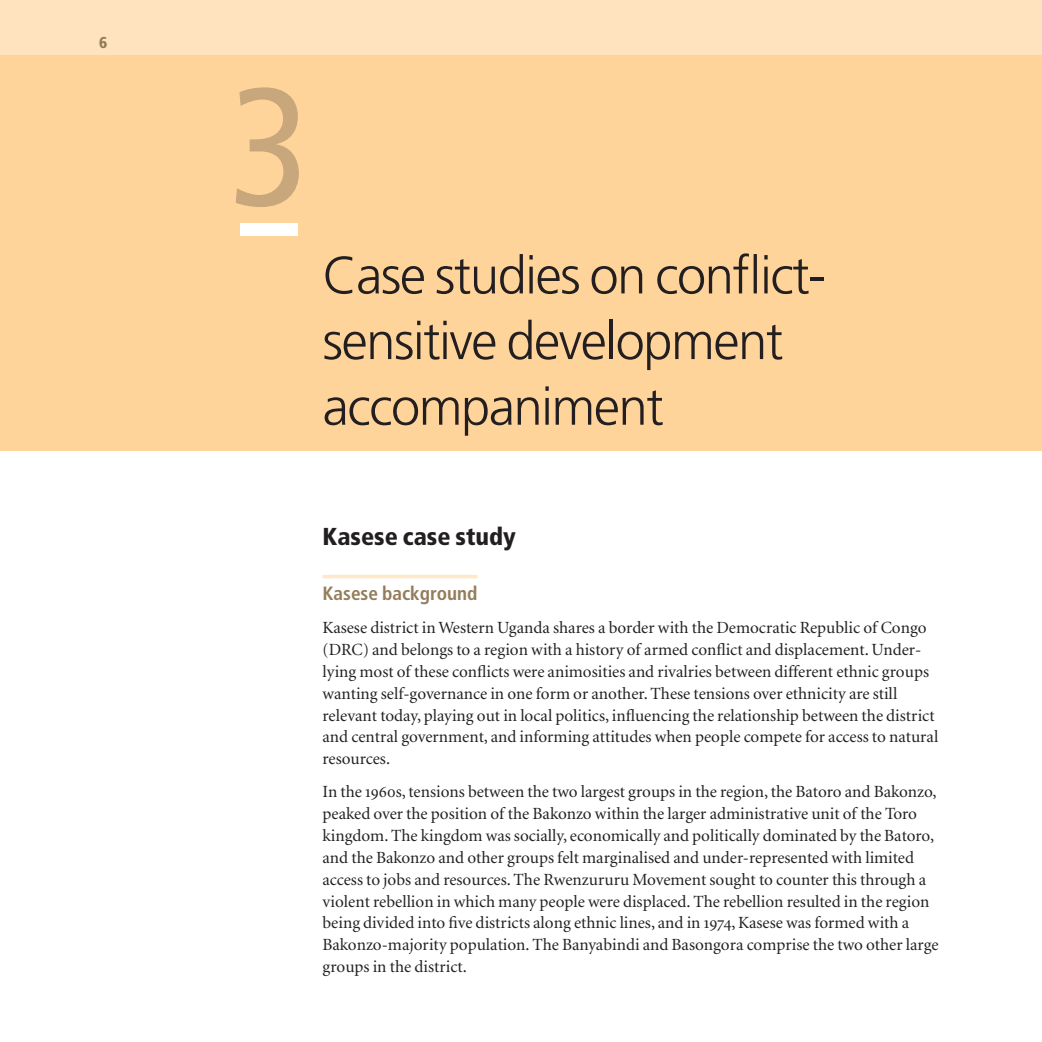
<style>
.page{position:relative;width:1042px;height:1042px;background:#fff}
.page>*{position:absolute;margin:0;border:0;box-sizing:border-box;transform-origin:0 0}
.t1{font:condensed 168px "Frutiger";color:#c7a77b}
.t2{font:300 52.5px/65.6px "Frutiger";letter-spacing:-.03em;color:#231f20}
.t3{font:900 condensed 24.5px "Frutiger";color:#231f20}
.t4{font:700 condensed 19.25px "Frutiger";color:#937c5a}
.t5{font:17.15px/21.9px "Minion";color:#231f20}
.t6{font:900 condensed 15.75px "Frutiger";color:#937c5a}
.s1{font-family:"Minion Regular SC"}
</style>
<div class="page">
<div style="left:0;top:0;width:1042px;height:451px;background:#ffd49a"></div>
<div style="left:0;top:0;width:1042px;height:55px;background:#ffe3bf"></div>
<hr style="left:322px;top:575px;width:155px;height:3px;background:#ffe7c8">
<div style="left:241px;top:224px;width:57px;height:12px;background:#fff"></div>
<p class="t6" style="left:99px;top:36px;width:10px">6</p>
<h1 class="t1" style="left:229px;top:80px;width:82px">3</h1>
<h2 class="t2" style="left:322px;top:246px;width:505px">Case studies on conflict&shy;sensitive development accompaniment</h2>
<h3 class="t3" style="left:322px;top:527px;width:195px">Kasese case study</h3>
<p class="t4" style="left:322px;top:586px;width:156px">Kasese background</p>
<p class="t5" style="left:322px;top:618px;width:617px">Kasese district in Western Uganda shares a border with the Democratic Republic of Congo (DRC) and belongs to a region with a history of armed conflict and displacement. Under&shy;lying most of these conflicts were animosities and rivalries between different ethnic groups wanting self-governance in one form or another. These tensions over ethnicity are still relevant today, playing out in local politics, influencing the relationship between the district and central government, and informing attitudes when people compete for access to natural resources.</p>
<p class="t5" style="left:322px;top:782px;width:617px">In the <span class="s1">1960</span>s, tensions between the two largest groups in the region, the Batoro and Bakonzo, peaked over the position of the Bakonzo within the larger administrative unit of the Toro kingdom. The kingdom was socially, economically and politically dominated by the Batoro, and the Bakonzo and other groups felt marginalised and under-represented with limited access to jobs and resources. The Rwenzururu Movement sought to counter this through a violent rebellion in which many people were displaced. The rebellion resulted in the region being divided into five districts along ethnic lines, and in <span class="s1">1974</span>, Kasese was formed with a Bakonzo-majority population. The Banyabindi and Basongora comprise the two other large groups in the district.</p>
</div>
